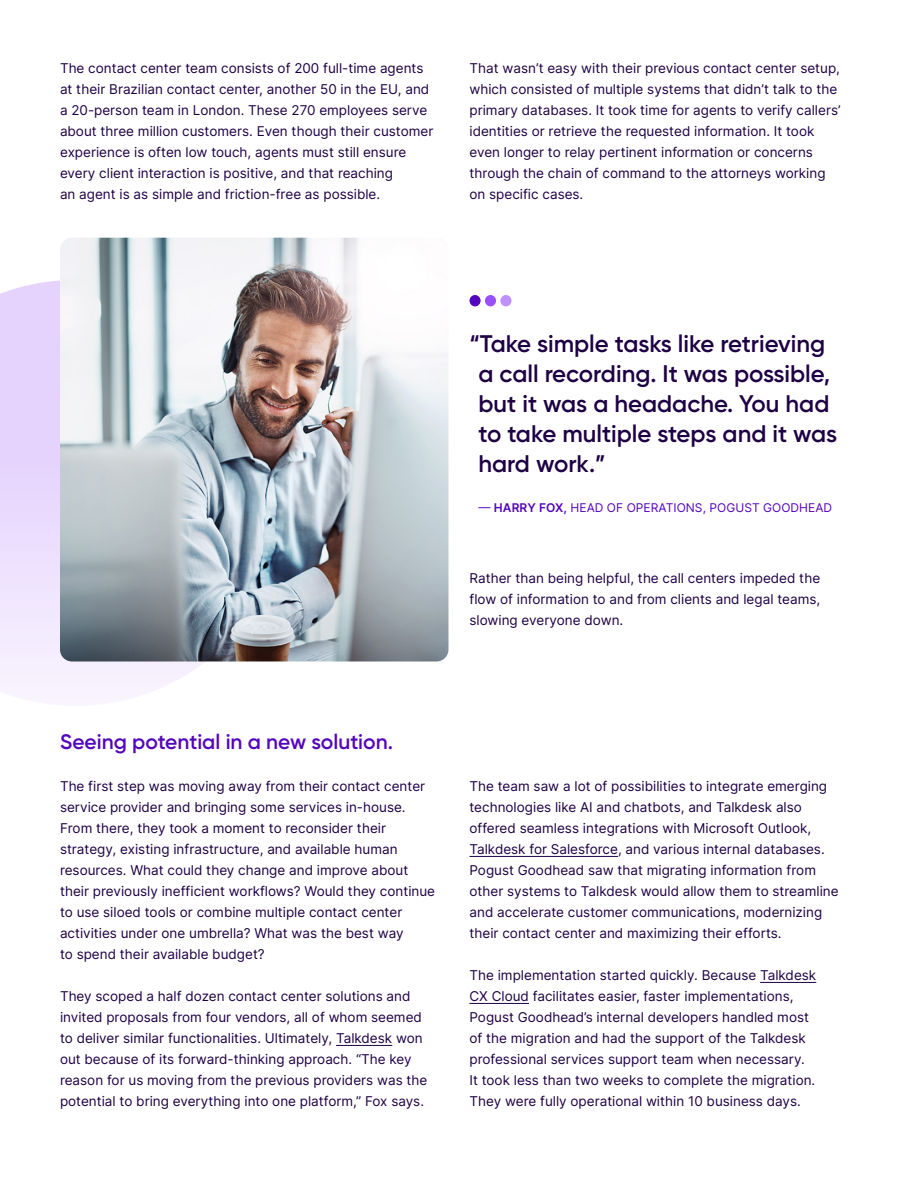
<style>
.page{position:relative;width:918px;height:1188px;background:#fff}
.page>*{position:absolute;margin:0;border:0;box-sizing:border-box;transform-origin:0 0}
.Quotes_paragraph{font:600 24px/30px "Gilroy";color:#1e0044}
.Section_headlines{font:600 21px "Gilroy";color:#5405bd}
.Bodycopy{font:13.5px/21px "Inter";color:#1e0044}
.Quotes_label{font:12px "Inter";letter-spacing:.005em;color:#5405bd}
.s1{font-weight:600}
</style>
<div class="page">
<svg style="left:0;top:280px;width:204px;height:422px"></svg>
<img style="left:60px;top:238px;width:388px;height:424px">
<hr style="left:336px;top:1045px;width:56px;height:1px;background:#1e0044">
<hr style="left:470px;top:856px;width:148px;height:1px;background:#1e0044">
<hr style="left:760px;top:982px;width:56px;height:1px;background:#1e0044">
<hr style="left:470px;top:1003px;width:59px;height:1px;background:#1e0044">
<div style="left:500px;top:295px;width:11px;height:11px;background:#bf91fc;border-radius:50%"></div>
<div style="left:485px;top:295px;width:11px;height:11px;background:#994ffa;border-radius:50%"></div>
<div style="left:470px;top:295px;width:11px;height:11px;background:#5405bd;border-radius:50%"></div>
<p class="Bodycopy" style="left:60px;top:57px;width:375px">The contact center team consists of 200 full-time agents at their Brazilian contact center, another 50 in the EU, and a 20-person team in London. These 270 employees serve about three million customers. Even though their customer experience is often low touch, agents must still ensure every client interaction is positive, and that reaching<br>an agent is as simple and friction-free as possible.</p>
<p class="Bodycopy" style="left:470px;top:57px;width:373px">That wasn’t easy with their previous contact center setup, which consisted of multiple systems that didn’t talk to the primary databases. It took time for agents to verify callers’ identities or retrieve the requested information. It took even longer to relay pertinent information or concerns through the chain of command to the attorneys working on specific cases.</p>
<p class="Quotes_paragraph" style="left:478px;top:328px;width:360px;text-indent:-9px">“Take simple tasks like retrieving a call recording. It was possible, but it was a headache. You had to take multiple steps and it was hard work.”</p>
<p class="Quotes_label" style="left:478px;top:499px;width:355px">— <span class="s1">HARRY FOX,</span> HEAD OF OPERATIONS, POGUST GOODHEAD</p>
<p class="Bodycopy" style="left:470px;top:567px;width:352px;text-align:justify">Rather than being helpful, the call centers impeded the flow of information to and from clients and legal teams, slowing everyone down.</p>
<p class="Section_headlines" style="left:60px;top:728px;width:335px">Seeing potential in a new solution.</p>
<p class="Bodycopy" style="left:60px;top:775px;width:377px">The first step was moving away from their contact center service provider and bringing some services in-house.<br>From there, they took a moment to reconsider their strategy, existing infrastructure, and available human resources. What could they change and improve about their previously inefficient workflows? Would they continue to use siloed tools or combine multiple contact center activities under one umbrella? What was the best way<br>to spend their available budget?</p>
<p class="Bodycopy" style="left:60px;top:985px;width:369px">They scoped a half dozen contact center solutions and invited proposals from four vendors, all of whom seemed to deliver similar functionalities. Ultimately, Talkdesk won out because of its forward-thinking approach. “The key reason for us moving from the previous providers was the potential to bring everything into one platform,” Fox says.</p>
<p class="Bodycopy" style="left:470px;top:775px;width:371px">The team saw a lot of possibilities to integrate emerging technologies like AI and chatbots, and Talkdesk also offered seamless integrations with Microsoft Outlook, Talkdesk for Salesforce, and various internal databases.<br>Pogust Goodhead saw that migrating information from other systems to Talkdesk would allow them to streamline and accelerate customer communications, modernizing their contact center and maximizing their efforts.</p>
<p class="Bodycopy" style="left:470px;top:964px;width:348px">The implementation started quickly. Because Talkdesk CX Cloud facilitates easier, faster implementations, Pogust Goodhead’s internal developers handled most of the migration and had the support of the Talkdesk professional services support team when necessary.<br>It took less than two weeks to complete the migration.<br>They were fully operational within 10 business days.</p>
</div>
